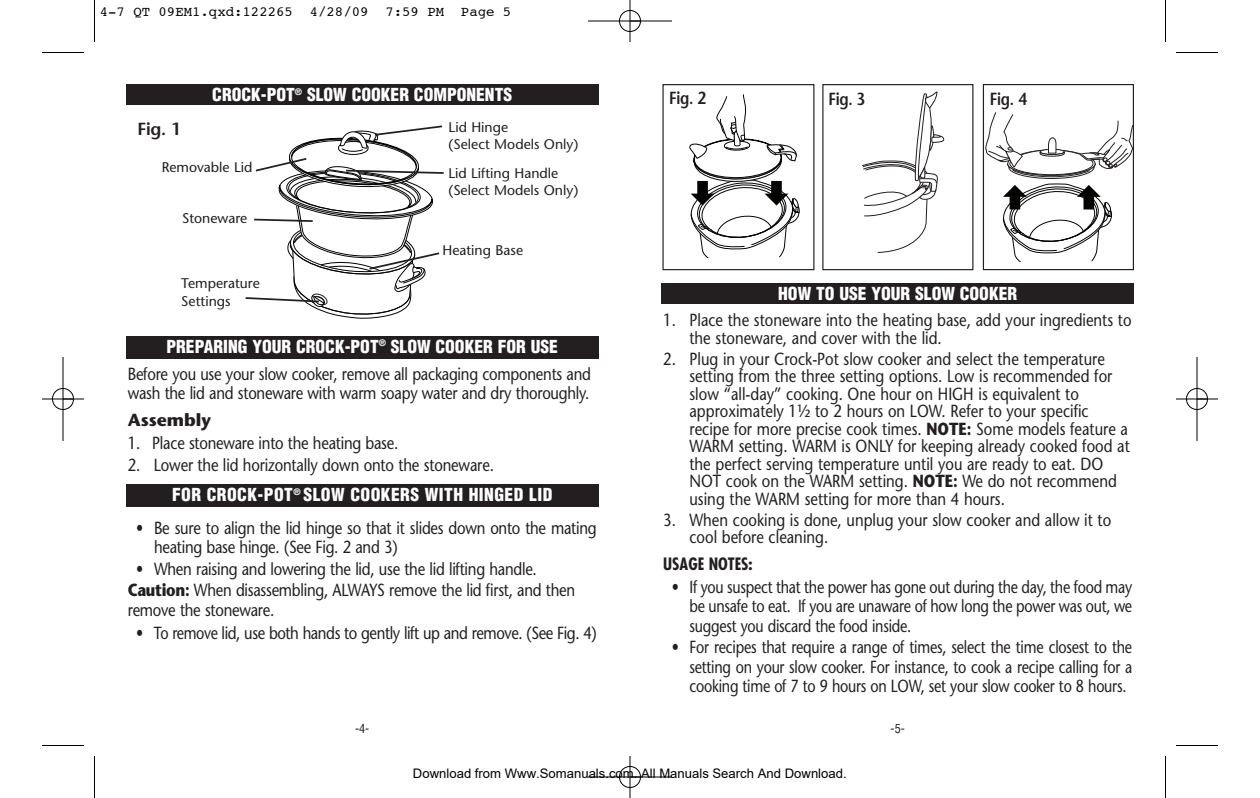
<style>
.page{position:relative;width:1260px;height:798px;background:#fff}
.page>*{position:absolute;margin:0;border:0;box-sizing:border-box;transform-origin:0 0}
.t1{font:17.5px/17.5px "Stone Sans";color:#231f20;scale:.85 1}
.t2{font:17.5px/19.2px "Stone Sans";color:#231f20;text-align:justify;scale:.82 1}
.t3{font:900 condensed 17.5px "Helvetica";color:#fff}
.t4{font:17.5px "Stone Sans";letter-spacing:-.03em;color:#231f20;scale:.82 1}
.t5{font:900 condensed 17.5px "Helvetica";letter-spacing:.025em;color:#fff}
.t6{font:600 17.5px "Stone Sans";letter-spacing:-.015em;color:#231f20;scale:.85 1}
.t7{font:700 17.5px "Stone Sans";color:#231f20}
.t8{font:600 17.5px "Stone Sans";letter-spacing:-.015em;color:#231f20}
.t9{font:700 condensed 16.62px "Futura";color:#231f20}
.t10{font:14px/17.5px "Stone Sans";color:#231f20}
.t11{font:14px "Courier";color:#000}
.t12{font:13.12px "Arial";color:#000}
.t13{font:condensed 12.25px "Helvetica";color:#231f20}
.s1{font-weight:700}
</style>
<div class="page">
<div style="left:126px;top:84px;width:472px;height:21px;background:#231f20"></div>
<div style="left:662px;top:283px;width:472px;height:21px;background:#231f20"></div>
<div style="left:126px;top:336px;width:472px;height:23px;background:#231f20"></div>
<div style="left:126px;top:485px;width:472px;height:22px;background:#231f20"></div>
<svg style="left:690px;top:94px;width:110px;height:164px"></svg>
<div style="left:662px;top:84px;width:152px;height:186px;border:1px solid #231f20"></div>
<svg style="left:862px;top:92px;width:82px;height:161px"></svg>
<div style="left:822px;top:84px;width:151px;height:186px;border:1px solid #231f20"></div>
<svg style="left:986px;top:112px;width:146px;height:150px"></svg>
<div style="left:983px;top:84px;width:151px;height:186px;border:1px solid #231f20"></div>
<svg style="left:245px;top:125px;width:199px;height:194px"></svg>
<hr style="left:94px;top:0;width:1px;height:42px;background:#000">
<hr style="left:42px;top:52px;width:42px;height:1px;background:#000">
<hr style="left:1165px;top:0;width:1px;height:42px;background:#000">
<hr style="left:1176px;top:52px;width:42px;height:1px;background:#000">
<hr style="left:94px;top:756px;width:1px;height:42px;background:#000">
<hr style="left:42px;top:745px;width:42px;height:1px;background:#000">
<hr style="left:1165px;top:756px;width:1px;height:42px;background:#000">
<hr style="left:1176px;top:745px;width:42px;height:1px;background:#000">
<hr style="left:588px;top:21px;width:84px;height:1px;background:#000">
<hr style="left:588px;top:777px;width:84px;height:1px;background:#000">
<hr style="left:63px;top:357px;width:1px;height:84px;background:#000">
<hr style="left:1197px;top:357px;width:1px;height:84px;background:#000">
<hr style="left:630px;top:0;width:1px;height:42px;background:#000">
<hr style="left:630px;top:756px;width:1px;height:42px;background:#000">
<hr style="left:42px;top:399px;width:42px;height:1px;background:#000">
<hr style="left:1176px;top:399px;width:42px;height:1px;background:#000">
<div style="left:619px;top:10px;width:22px;height:22px;border:1px solid #000;border-radius:50%"></div>
<div style="left:619px;top:766px;width:22px;height:22px;border:1px solid #000;border-radius:50%"></div>
<div style="left:52px;top:388px;width:22px;height:22px;border:1px solid #000;border-radius:50%"></div>
<div style="left:1186px;top:388px;width:22px;height:22px;border:1px solid #000;border-radius:50%"></div>
<p class="t11" style="left:100px;top:5px;width:413px">4-7 QT 09EM1.qxd:122265 4/28/09 7:59 PM Page 5</p>
<p class="t8" style="left:138px;top:122px;width:45px">Fig. 1</p>
<p class="t3" style="left:212px;top:88px;width:301px">CROCK-POT<sup>®</sup> SLOW COOKER COMPONENTS</p>
<p class="t10" style="left:449px;top:119px;width:131px">Lid Hinge<br>(Select Models Only)</p>
<p class="t10" style="left:162px;top:160px;width:92px">Removable Lid</p>
<p class="t10" style="left:182px;top:211px;width:67px">Stoneware</p>
<p class="t10" style="left:181px;top:276px;width:80px">Temperature<br>Settings</p>
<p class="t10" style="left:448px;top:166px;width:131px">Lid Lifting Handle (Select Models Only)</p>
<p class="t10" style="left:442px;top:243px;width:82px">Heating Base</p>
<p class="t3" style="left:167px;top:340px;width:393px">PREPARING YOUR CROCK-POT<sup>®</sup> SLOW COOKER FOR USE</p>
<p class="t1" style="left:128px;top:366px;width:546px;line-height:19.2px">Before you use your slow cooker, remove all packaging components and wash the lid and stoneware with warm soapy water and dry thoroughly.</p>
<p class="t7" style="left:128px;top:413px;width:85px">Assembly</p>
<p class="t1" style="left:128px;top:436px;width:320px">1. Place stoneware into the heating base.</p>
<p class="t1" style="left:128px;top:458px;width:432px">2. Lower the lid horizontally down onto the stoneware.</p>
<p class="t5" style="left:172px;top:488px;width:382px">FOR CROCK-POT<sup>®</sup> SLOW COOKERS WITH HINGED LID</p>
<p class="t2" style="left:154px;top:520px;width:541px;text-indent:-18px">• Be sure to align the lid hinge so that it slides down onto the mating heating base hinge. (See Fig. 2 and 3)</p>
<p class="t2" style="left:128px;top:560px;width:547px;line-height:21.7px;text-indent:9px">• When raising and lowering the lid, use the lid lifting handle.<br><span class="s1">Caution:</span> When disassembling, ALWAYS remove the lid first, and then</p>
<p class="t1" style="left:128px;top:603px;width:174px">remove the stoneware.</p>
<p class="t4" style="left:136px;top:626px;width:563px">• To remove lid, use both hands to gently lift up and remove. (See Fig. 4)</p>
<p class="t13" style="left:355px;top:724px;width:16px">-4-</p>
<p class="t6" style="left:669px;top:92px;width:45px">Fig. 2</p>
<p class="t6" style="left:828px;top:92px;width:45px">Fig. 3</p>
<p class="t6" style="left:990px;top:92px;width:45px">Fig. 4</p>
<p class="t3" style="left:778px;top:287px;width:240px">HOW TO USE YOUR SLOW COOKER</p>
<p class="t1" style="left:689px;top:313px;width:522px;text-indent:-26px">1. Place the stoneware into the heating base, add your ingredients to the stoneware, and cover with the lid.</p>
<p class="t1" style="left:689px;top:352px;width:520px;text-indent:-26px">2. Plug in your Crock-Pot slow cooker and select the temperature setting from the three setting options. Low is recommended for slow “all-day” cooking. One hour on HIGH is equivalent to approximately 1½ to 2 hours on LOW. Refer to your specific recipe for more precise cook times. <span class="s1">NOTE:</span> Some models feature a WARM setting. WARM is ONLY for keeping already cooked food at the perfect serving temperature until you are ready to eat. DO NOT cook on the WARM setting. <span class="s1">NOTE:</span> We do not recommend using the WARM setting for more than 4 hours.</p>
<p class="t1" style="left:689px;top:513px;width:498px;text-indent:-26px">3. When cooking is done, unplug your slow cooker and allow it to cool before cleaning.</p>
<p class="t9" style="left:663px;top:557px;width:91px">USAGE NOTES:</p>
<p class="t2" style="left:689px;top:579px;width:541px;text-indent:-18px">• If you suspect that the power has gone out during the day, the food may be unsafe to eat. If you are unaware of how long the power was out, we suggest you discard the food inside.</p>
<p class="t2" style="left:689px;top:639px;width:541px;text-indent:-18px">• For recipes that require a range of times, select the time closest to the setting on your slow cooker. For instance, to cook a recipe calling for a cooking time of 7 to 9 hours on LOW, set your slow cooker to 8 hours.</p>
<p class="t13" style="left:891px;top:724px;width:16px">-5-</p>
<p class="t12" style="left:413px;top:766px;width:435px">Download from Www.Somanuals.com. All Manuals Search And Download.</p>
</div>
